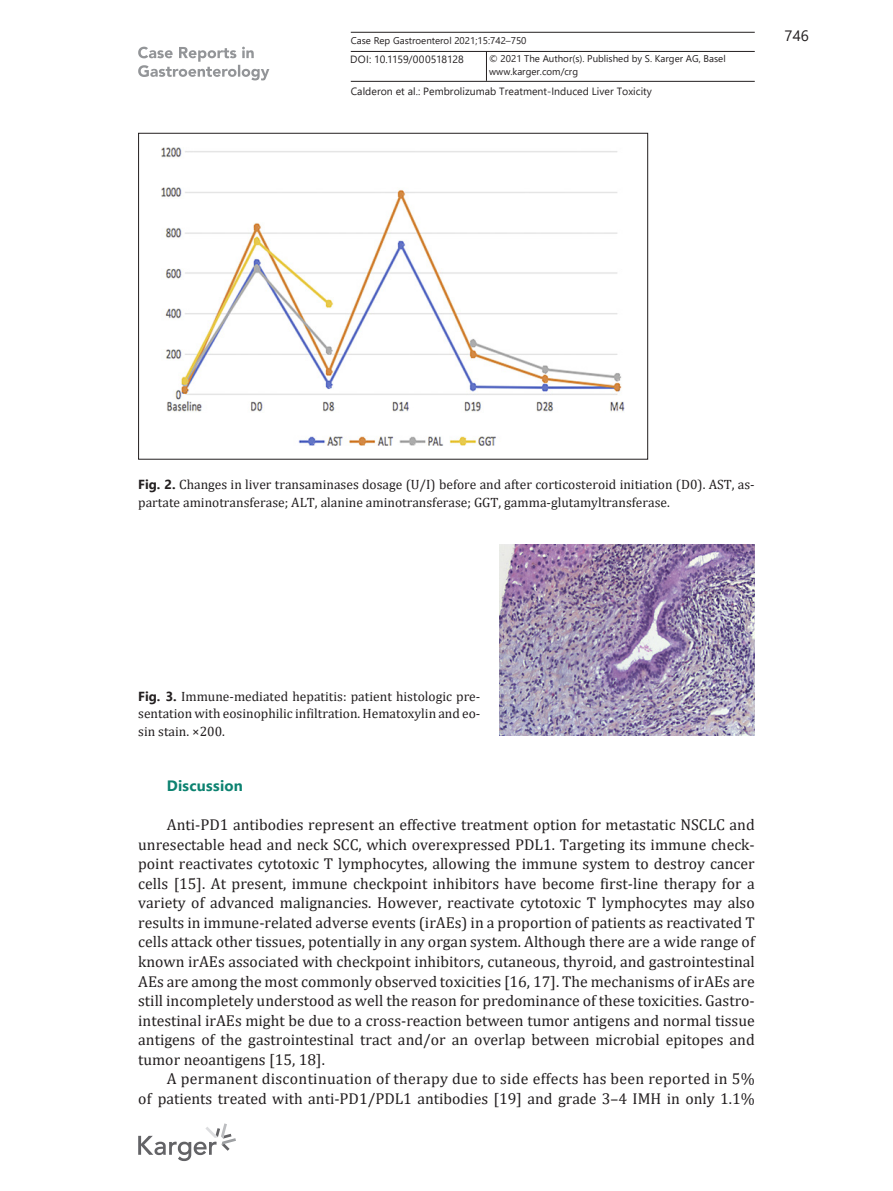
<style>
.page{position:relative;width:893px;height:1191px;background:#fff}
.page>*{position:absolute;margin:0;border:0;box-sizing:border-box;transform-origin:0 0}
.t1{font:15.75px/19.5px "Cambria";color:#231f20;text-align:justify}
.t2{font:15.75px/19.5px "Cambria";letter-spacing:.02em;color:#231f20;text-align:right}
.t3{font:700 15px "Segoe UI";letter-spacing:.015em;color:#0c8270}
.t4{font:15px "Segoe UI";color:#231f20}
.t5{font:13.5px/17.4px "Cambria";color:#231f20}
.t6{font:10.5px "Segoe UI";letter-spacing:.005em;color:#231f20}
.t7{font:9.75px "Segoe UI";color:#231f20}
.s1{font-family:"Segoe UI";font-weight:700;font-size:13.2px}
</style>
<div class="page">
<hr style="left:351px;top:51px;width:404px;height:1px;background:#231f20">
<hr style="left:351px;top:81px;width:404px;height:1px;background:#231f20">
<hr style="left:351px;top:32px;width:404px;height:1px;background:#231f20">
<hr style="left:486px;top:51px;width:1px;height:30px;background:#231f20">
<svg style="left:138px;top:1123px;width:98px;height:38px"></svg>
<svg style="left:138px;top:47px;width:131px;height:33px"></svg>
<img style="left:161px;top:147px;width:463px;height:298px">
<div style="left:138px;top:133px;width:510px;height:326px;border:1px solid #231f20"></div>
<img style="left:499px;top:545px;width:256px;height:191px">
<p class="t7" style="left:351px;top:31px;width:177px">Case Rep Gastroenterol 2021;15:742–750</p>
<p class="t6" style="left:350px;top:49px;width:115px">DOI: 10.1159/000518128</p>
<p class="t7" style="left:489px;top:50px;width:238px">© 2021 The Author(s). Published by S. Karger AG, Basel</p>
<p class="t7" style="left:489px;top:62px;width:90px">www.karger.com/crg</p>
<p class="t6" style="left:351px;top:81px;width:303px">Calderon et al.: Pembrolizumab Treatment-Induced Liver Toxicity</p>
<p class="t4" style="left:785px;top:22px;width:26px">746</p>
<p class="t5" style="left:138px;top:476px;width:618px"><span class="s1">Fig. 2.</span> Changes in liver transaminases dosage (U/I) before and after corticosteroid initiation (D0). AST, as&shy;partate aminotransferase; ALT, alanine aminotransferase; GGT, gamma-glutamyltransferase.</p>
<p class="t5" style="left:138px;top:687px;width:344px;text-align:justify"><span class="s1">Fig. 3.</span> Immune-mediated hepatitis: patient histologic pre&shy;sentation with eosinophilic infiltration. Hematoxylin and eo&shy;sin stain. ×200.</p>
<p class="t3" style="left:167px;top:771px;width:77px">Discussion</p>
<p class="t1" style="left:138px;top:815px;width:618px;text-indent:29px">Anti-PD1 antibodies represent an effective treatment option for metastatic NSCLC and unresectable head and neck SCC, which overexpressed PDL1. Targeting its immune check&shy;point reactivates cytotoxic T lymphocytes, allowing the immune system to destroy cancer cells [15]. At present, immune checkpoint inhibitors have become first-line therapy for a variety of advanced malignancies. However, reactivate cytotoxic T lymphocytes may also results in immune-related adverse events (irAEs) in a proportion of patients as reactivated T cells attack other tissues, potentially in any organ system. Although there are a wide range of known irAEs associated with checkpoint inhibitors, cutaneous, thyroid, and gastrointestinal AEs are among the most commonly observed toxicities [16, 17]. The mechanisms of irAEs are still incompletely understood as well the reason for predominance of these toxicities. Gastro&shy;intestinal irAEs might be due to a cross-reaction between tumor antigens and normal tissue antigens of the gastrointestinal tract and/or an overlap between microbial epitopes and tumor neoantigens [15, 18].</p>
<p class="t2" style="left:138px;top:1069px;width:618px">A permanent discontinuation of therapy due to side effects has been reported in 5%<br>of patients treated with anti-PD1/PDL1 antibodies [19] and grade 3–4 IMH in only 1.1%</p>
</div>
